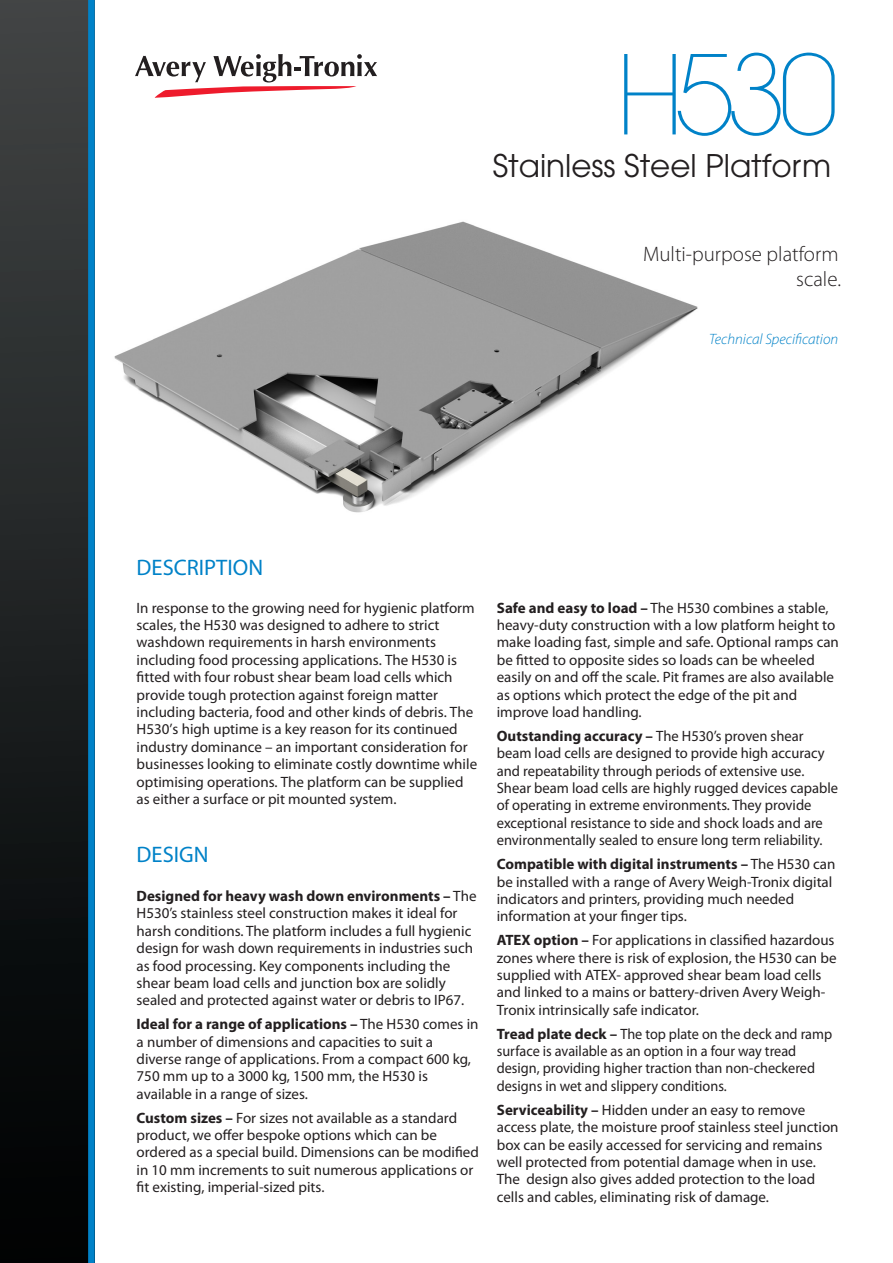
<style>
.page{position:relative;width:893px;height:1263px;background:#fff}
.page>*{position:absolute;margin:0;border:0;box-sizing:border-box;transform-origin:0 0}
.t1{font:200 108.75px "ITC Avant Garde Std";color:#0082c8}
.t2{font:31.05px "ITC Avant Garde Std";color:#231f20}
.t3{font:22.5px "Myriad Pro";color:#0082c8}
.t4{font:300 21px/25.2px "Myriad Pro";color:#231f20;text-align:right}
.Spec-Body_Text{font:15px/17.4px "Myriad Pro";color:#231f20}
.Spec-Body_Text-2{font:15px/17.4px "Myriad Pro";color:#231f20;scale:.95 1}
.t5{font:italic 300 15px "Myriad Pro";color:#0082c8}
.s1{font-weight:700}
</style>
<div class="page">
<div style="left:0;top:0;width:95px;height:1263px;background:linear-gradient(to bottom,#424545,#000)"></div>
<svg style="left:135px;top:54px;width:242px;height:44px"></svg>
<div style="left:88px;top:0;width:7px;height:1263px;background:#0082c8"></div>
<img style="left:114px;top:221px;width:584px;height:292px">
<p class="t1" style="left:616px;top:29px;width:225px">H530</p>
<p class="t2" style="left:493px;top:146px;width:340px">Stainless Steel Platform</p>
<p class="t4" style="left:643px;top:241px;width:200px">Multi-purpose platform scale.</p>
<p class="t5" style="left:709px;top:330px;width:131px">Technical Specification</p>
<p class="t3" style="left:137px;top:553px;width:128px">DESCRIPTION</p>
<p class="Spec-Body_Text" style="left:137px;top:598px;width:342px">In response to the growing need for hygienic platform scales, the H530 was designed to adhere to strict washdown requirements in harsh environments including food processing applications. The H530 is fitted with four robust shear beam load cells which provide tough protection against foreign matter including bacteria, food and other kinds of debris. The H530’s high uptime is a key reason for its continued industry dominance – an important consideration for businesses looking to eliminate costly downtime while optimising operations. The platform can be supplied as either a surface or pit mounted system.</p>
<p class="t3" style="left:137px;top:840px;width:73px">DESIGN</p>
<p class="Spec-Body_Text" style="left:137px;top:887px;width:341px"><span class="s1">Designed for heavy wash down environments –</span> The H530’s stainless steel construction makes it ideal for harsh conditions. The platform includes a full hygienic design for wash down requirements in industries such as food processing. Key components including the shear beam load cells and junction box are solidly sealed and protected against water or debris to IP67.</p>
<p class="Spec-Body_Text" style="left:137px;top:1015px;width:343px"><span class="s1">Ideal for a range of applications –</span> The H530 comes in a number of dimensions and capacities to suit a diverse range of applications. From a compact 600 kg, 750 mm up to a 3000 kg, 1500 mm, the H530 is available in a range of sizes.</p>
<p class="Spec-Body_Text" style="left:137px;top:1109px;width:344px"><span class="s1">Custom sizes –</span> For sizes not available as a standard product, we offer bespoke options which can be ordered as a special build. Dimensions can be modified in 10 mm increments to suit numerous applications or fit existing, imperial-sized pits.</p>
<p class="Spec-Body_Text" style="left:497px;top:598px;width:344px"><span class="s1">Safe and easy to load –</span> The H530 combines a stable, heavy-duty construction with a low platform height to make loading fast, simple and safe. Optional ramps can be fitted to opposite sides so loads can be wheeled easily on and off the scale. Pit frames are also available as options which protect the edge of the pit and improve load handling.</p>
<p class="Spec-Body_Text" style="left:497px;top:727px;width:343px"><span class="s1">Outstanding accuracy –</span> The H530’s proven shear beam load cells are designed to provide high accuracy and repeatability through periods of extensive use.<br>Shear beam load cells are highly rugged devices capable of operating in extreme environments. They provide exceptional resistance to side and shock loads and are environmentally sealed to ensure long term reliability.</p>
<p class="Spec-Body_Text" style="left:497px;top:855px;width:340px"><span class="s1">Compatible with digital instruments –</span> The H530 can be installed with a range of Avery Weigh-Tronix digital indicators and printers, providing much needed information at your finger tips.</p>
<p class="Spec-Body_Text" style="left:497px;top:931px;width:341px"><span class="s1">ATEX option –</span> For applications in classified hazardous zones where there is risk of explosion, the H530 can be supplied with ATEX- approved shear beam load cells and linked to a mains or battery-driven Avery Weigh-Tronix intrinsically safe indicator.</p>
<p class="Spec-Body_Text-2" style="left:497px;top:1025px;width:354px"><span class="s1">Tread plate deck –</span> The top plate on the deck and ramp surface is available as an option in a four way tread design, providing higher traction than non-checkered designs in wet and slippery conditions.</p>
<p class="Spec-Body_Text" style="left:497px;top:1101px;width:343px"><span class="s1">Serviceability –</span> Hidden under an easy to remove access plate, the moisture proof stainless steel junction box can be easily accessed for servicing and remains well protected from potential damage when in use.<br>The design also gives added protection to the load cells and cables, eliminating risk of damage.</p>
</div>
